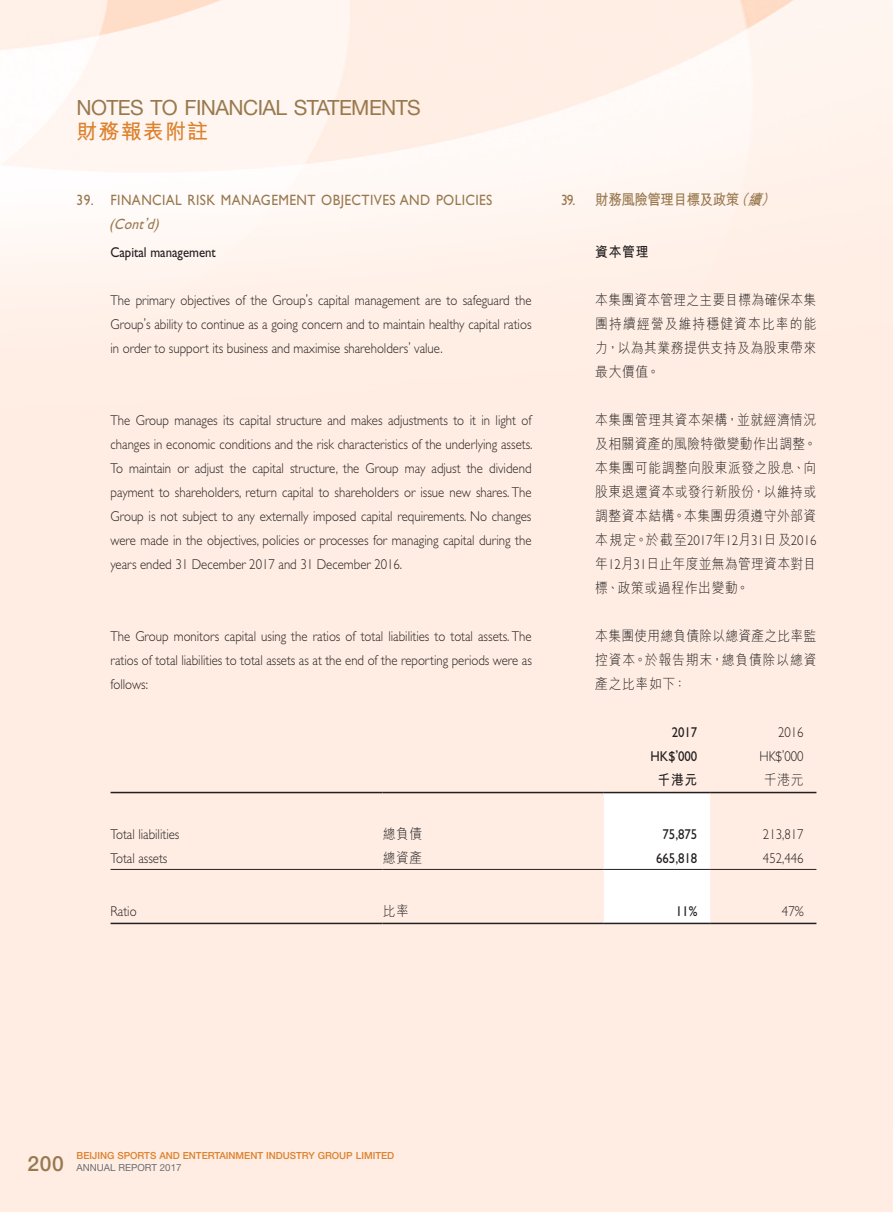
<style>
.page{position:relative;width:893px;height:1212px;background:#fff}
.page>*{position:absolute;margin:0;border:0;box-sizing:border-box;transform-origin:0 0}
.t1{font:21px "Helvetica Neue LT Std";letter-spacing:-.03em;color:#98794f}
.t2{font:700 21px "M Hei HK";letter-spacing:.055em;color:#dc812e}
.Heading_1{font:15px/24px "Gill Sans Std";letter-spacing:.03em;color:#98794f;scale:.9 1}
.C_Heading_1{font:700 15px "M Hei HK";letter-spacing:-.035em;color:#98794f;scale:.9 1}
.Body_Text{font:300 14.25px/24px "Gill Sans Std";color:#231f20;text-align:justify;scale:.9 1}
.C_Body_Text{font:300 14.25px/24px "M Hei HK";letter-spacing:.035em;color:#231f20;text-align:justify;scale:.9 1}
.Body_Text-2{font:14.25px "Gill Sans Std";color:#231f20;scale:.9 1}
.Heading_2{font:14.25px "Gill Sans Std";color:#231f20;scale:.9 1}
.Body_Text-3{font:300 14.25px "M Hei HK";letter-spacing:.05em;color:#231f20;scale:.9 1}
.C_Heading_2{font:700 14.25px "M Hei HK";color:#231f20;scale:.9 1}
.Body_Text-4{font:700 14.25px "M Hei HK";color:#231f20;scale:.9 1}
.t3{font:500 9.75px/12px "Helvetica Neue LT Std";color:#dc812e}
.s1{font-style:italic}
.s2{font-family:"Gill Sans Std";font-weight:400}
.s3{font-family:"Gill Sans Std"}
.s4{font-size:21px;color:#98794f}
.s5{font-weight:400;color:#6c6d70}
</style>
<div class="page">
<svg style="left:604px;top:793px;width:106px;height:130px"></svg>
<hr style="left:111px;top:792px;width:272px;height:1px;background:#231f20">
<hr style="left:383px;top:792px;width:221px;height:1px;background:#231f20">
<hr style="left:604px;top:792px;width:106px;height:1px;background:#231f20">
<hr style="left:710px;top:792px;width:106px;height:1px;background:#231f20">
<hr style="left:111px;top:869px;width:272px;height:1px;background:#231f20">
<hr style="left:383px;top:869px;width:221px;height:1px;background:#231f20">
<hr style="left:604px;top:869px;width:106px;height:1px;background:#231f20">
<hr style="left:710px;top:869px;width:106px;height:1px;background:#231f20">
<hr style="left:111px;top:923px;width:272px;height:1px;background:#231f20">
<hr style="left:383px;top:923px;width:221px;height:1px;background:#231f20">
<hr style="left:604px;top:923px;width:106px;height:1px;background:#231f20">
<hr style="left:710px;top:923px;width:106px;height:1px;background:#231f20">
<h1 class="t1" style="left:77px;top:95px;width:346px">NOTES TO FINANCIAL STATEMENTS</h1>
<h1 class="t2" style="left:77px;top:116px;width:133px">財務報表附註</h1>
<p class="Heading_1" style="left:109px;top:188px;width:428px;text-indent:-32px">39. FINANCIAL RISK MANAGEMENT OBJECTIVES AND POLICIES <span class="s1">(Cont’d)</span></p>
<p class="Heading_2" style="left:111px;top:244px;width:119px">Capital management</p>
<p class="Body_Text" style="left:111px;top:288px;width:469px">The primary objectives of the Group’s capital management are to safeguard the Group’s ability to continue as a going concern and to maintain healthy capital ratios in order to support its business and maximise shareholders’ value.</p>
<p class="Body_Text" style="left:111px;top:408px;width:470px">The Group manages its capital structure and makes adjustments to it in light of changes in economic conditions and the risk characteristics of the underlying assets.<br>To maintain or adjust the capital structure, the Group may adjust the dividend payment to shareholders, return capital to shareholders or issue new shares. The Group is not subject to any externally imposed capital requirements. No changes were made in the objectives, policies or processes for managing capital during the years ended 31 December 2017 and 31 December 2016.</p>
<p class="Body_Text" style="left:111px;top:624px;width:470px">The Group monitors capital using the ratios of total liabilities to total assets. The ratios of total liabilities to total assets as at the end of the reporting periods were as follows:</p>
<p class="C_Heading_1" style="left:561px;top:188px;width:244px"><span class="s2">39.</span> 財務風險管理目標及政策<span class="s1">（續）</span></p>
<p class="C_Heading_2" style="left:595px;top:241px;width:61px">資本管理</p>
<p class="C_Body_Text" style="left:595px;top:288px;width:247px">本集團資本管理之主要目標為確保本集團持續經營及維持穩健資本比率的能力，以為其業務提供支持及為股東帶來最大價值。</p>
<p class="C_Body_Text" style="left:595px;top:408px;width:247px">本集團管理其資本架構，並就經濟情況及相關資產的風險特徵變動作出調整。本集團可能調整向股東派發之股息、向股東退還資本或發行新股份，以維持或調整資本結構。本集團毋須遵守外部資本規定。於截至<span class="s3">2017</span>年<span class="s3">12</span>月<span class="s3">31</span>日及<span class="s3">2016</span>年<span class="s3">12</span>月<span class="s3">31</span>日止年度並無為管理資本對目標、政策或過程作出變動。</p>
<p class="C_Body_Text" style="left:595px;top:624px;width:247px">本集團使用總負債除以總資產之比率監控資本。於報告期末，總負債除以總資產之比率如下：</p>
<p class="Body_Text-2" style="left:672px;top:724px;width:30px">2017</p>
<p class="Body_Text" style="left:778px;top:720px;width:30px">2016</p>
<p class="Body_Text-2" style="left:651px;top:748px;width:53px">HK$’000</p>
<p class="Body_Text" style="left:759px;top:744px;width:51px">HK$’000</p>
<p class="Body_Text-4" style="left:658px;top:769px;width:46px">千港元</p>
<p class="Body_Text-3" style="left:764px;top:772px;width:46px">千港元</p>
<p class="Body_Text" style="left:111px;top:823px;width:78px">Total liabilities</p>
<p class="Body_Text-3" style="left:383px;top:827px;width:46px">總負債</p>
<p class="Body_Text-2" style="left:662px;top:826px;width:40px">75,875</p>
<p class="Body_Text" style="left:763px;top:823px;width:47px">213,817</p>
<p class="Body_Text" style="left:111px;top:847px;width:65px">Total assets</p>
<p class="Body_Text-3" style="left:383px;top:851px;width:46px">總資產</p>
<p class="Body_Text-2" style="left:656px;top:850px;width:47px">665,818</p>
<p class="Body_Text" style="left:763px;top:847px;width:47px">452,446</p>
<p class="Body_Text" style="left:111px;top:899px;width:30px">Ratio</p>
<p class="Body_Text-3" style="left:383px;top:903px;width:31px">比率</p>
<p class="Body_Text-2" style="left:676px;top:903px;width:25px">11%</p>
<p class="Body_Text" style="left:782px;top:899px;width:26px">47%</p>
<p class="t3" style="left:28px;top:1149px;width:368px;text-indent:49px">BEIJING SPORTS AND ENTERTAINMENT INDUSTRY GROUP LIMITED<br><span class="s4">200</span> <span class="s5">ANNUAL REPORT 2017</span></p>
</div>
